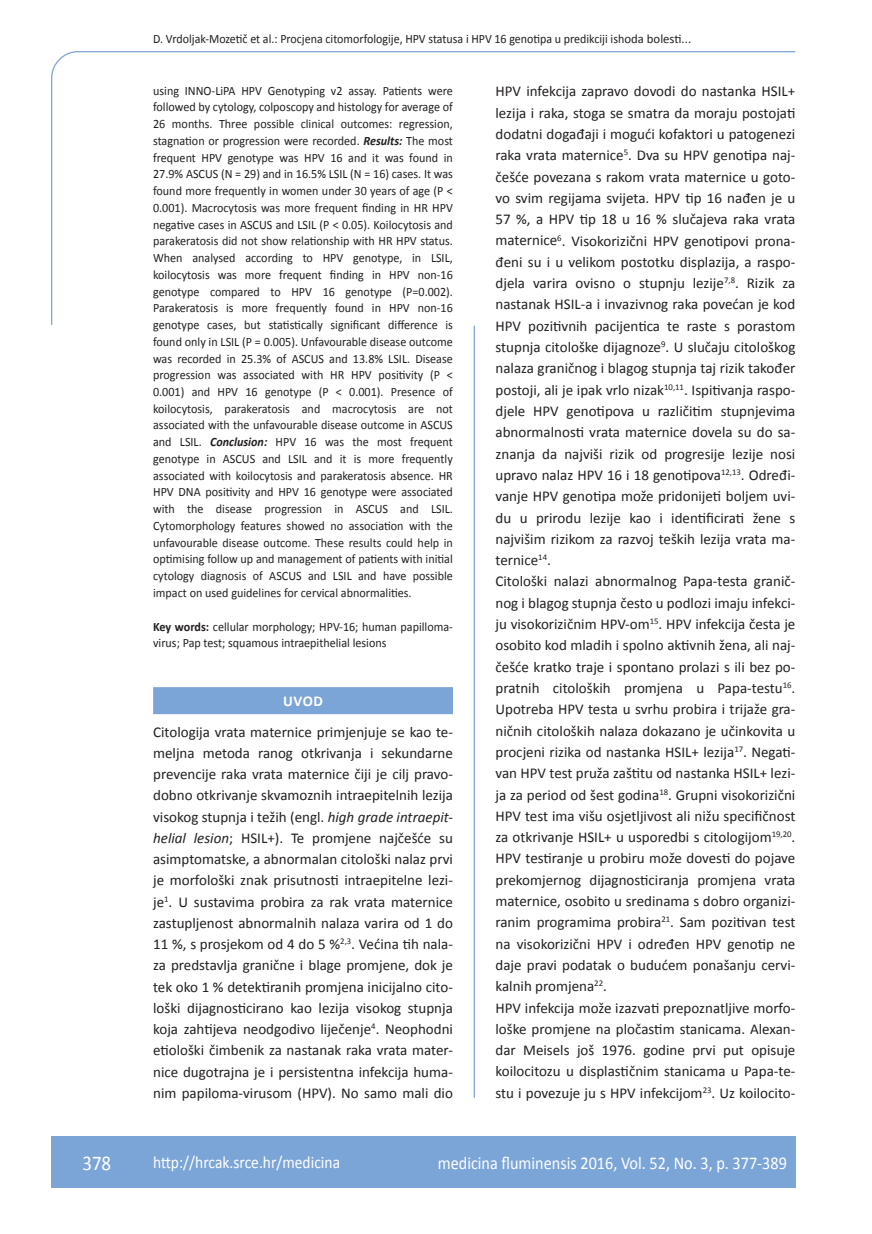
<style>
.page{position:relative;width:872px;height:1234px;background:#fff}
.page>*{position:absolute;margin:0;border:0;box-sizing:border-box;transform-origin:0 0}
.t1{font:21px "Calibri";color:#fff;scale:.9 1}
.t2{font:18px "Calibri";color:#fff;scale:.9 1}
.t3{font:17.25px "Calibri";color:#fff;scale:.9 1}
.t4{font:15px/21.3px "Calibri";color:#231f20;text-align:justify}
.t5{font:700 15px "Calibri";color:#fff}
.t6{font:12.75px/16.8px "Calibri";color:#231f20;text-align:justify;scale:.95 1}
.t7{font:12.75px "Calibri";color:#231f20;scale:.94 1}
.s1{font-weight:700;font-style:italic}
.s2{font-weight:700}
.s3{font-style:italic}
</style>
<div class="page">
<svg style="left:51px;top:51px;width:745px;height:274px"></svg>
<hr style="left:473px;top:325px;width:2px;height:772px;background:#7ca5d7">
<div style="left:51px;top:1135px;width:744px;height:51px;background:#7ca5d7"></div>
<div style="left:153px;top:687px;width:300px;height:27px;background:#7ca5d7"></div>
<p class="t7" style="left:153px;top:30px;width:574px">D. Vrdoljak-Mozetič et al.: Procjena citomorfologije, HPV statusa i HPV 16 genotipa u predikciji ishoda bolesti...</p>
<p class="t6" style="left:153px;top:81px;width:317px">using INNO-LiPA HPV Genotyping v2 assay. Patients were followed by cytology, colposcopy and histology for average of 26 months. Three possible clinical outcomes: regression, stagnation or progression were recorded. <span class="s1">Results:</span> The most frequent HPV genotype was HPV 16 and it was found in 27.9% ASCUS (N = 29) and in 16.5% LSIL (N = 16) cases. It was found more frequently in women under 30 years of age (P &lt; 0.001). Macrocytosis was more frequent finding in HR HPV negative cases in ASCUS and LSIL (P &lt; 0.05). Koilocytosis and parakeratosis did not show relationship with HR HPV status.<br>When analysed according to HPV genotype, in LSIL, koilocytosis was more frequent finding in HPV non-16 genotype compared to HPV 16 genotype (P=0.002).<br>Parakeratosis is more frequently found in HPV non-16 genotype cases, but statistically significant difference is found only in LSIL (P = 0.005). Unfavourable disease outcome was recorded in 25.3% of ASCUS and 13.8% LSIL. Disease progression was associated with HR HPV positivity (P &lt; 0.001) and HPV 16 genotype (P &lt; 0.001). Presence of koilocytosis, parakeratosis and macrocytosis are not associated with the unfavourable disease outcome in ASCUS and LSIL. <span class="s1">Conclusion:</span> HPV 16 was the most frequent genotype in ASCUS and LSIL and it is more frequently associated with koilocytosis and parakeratosis absence. HR HPV DNA positivity and HPV 16 genotype were associated with the disease progression in ASCUS and LSIL.<br>Cytomorphology features showed no association with the unfavourable disease outcome. These results could help in optimising follow up and management of patients with initial cytology diagnosis of ASCUS and LSIL and have possible impact on used guidelines for cervical abnormalities.</p>
<p class="t6" style="left:153px;top:617px;width:317px"><span class="s2">Key words:</span> cellular morphology; HPV-16; human papilloma&shy;virus; Pap test; squamous intraepithelial lesions</p>
<p class="t5" style="left:283px;top:691px;width:41px">UVOD</p>
<p class="t4" style="left:153px;top:720px;width:301px">Citologija vrata maternice primjenjuje se kao te&shy;meljna metoda ranog otkrivanja i sekundarne prevencije raka vrata maternice čiji je cilj pravo&shy;dobno otkrivanje skvamoznih intraepitelnih lezija visokog stupnja i težih (engl. <span class="s3">high grade intraepit&shy;helial lesion</span>; HSIL+). Te promjene najčešće su asimptomatske, a abnormalan citološki nalaz prvi je morfološki znak prisutnosti intraepitelne lezi&shy;je<sup>1</sup>. U sustavima probira za rak vrata maternice zastupljenost abnormalnih nalaza varira od 1 do 11 %, s prosjekom od 4 do 5 %<sup>2,3</sup>. Većina tih nala&shy;za predstavlja granične i blage promjene, dok je tek oko 1 % detektiranih promjena inicijalno cito&shy;loški dijagnosticirano kao lezija visokog stupnja koja zahtijeva neodgodivo liječenje<sup>4</sup>. Neophodni etiološki čimbenik za nastanak raka vrata mater&shy;nice dugotrajna je i persistentna infekcija huma&shy;nim papiloma-virusom (HPV). No samo mali dio</p>
<p class="t4" style="left:495px;top:80px;width:301px;text-align:left">HPV infekcija zapravo dovodi do nastanka HSIL+ lezija i raka, stoga se smatra da moraju postojati dodatni događaji i mogući kofaktori u patogenezi raka vrata maternice<sup>5</sup>. Dva su HPV genotipa naj&shy;češće povezana s rakom vrata maternice u goto&shy;vo svim regijama svijeta. HPV tip 16 nađen je u 57 %, a HPV tip 18 u 16 % slučajeva raka vrata maternice<sup>6</sup>. Visokorizični HPV genotipovi prona&shy;đeni su i u velikom postotku displazija, a raspo&shy;djela varira ovisno o stupnju lezije<sup>7,8</sup>. Rizik za nastanak HSIL-a i invazivnog raka povećan je kod HPV pozitivnih pacijentica te raste s porastom stupnja citološke dijagnoze<sup>9</sup>. U slučaju citološkog nalaza graničnog i blagog stupnja taj rizik također postoji, ali je ipak vrlo nizak<sup>10,11</sup>. Ispitivanja raspo&shy;djele HPV genotipova u različitim stupnjevima abnormalnosti vrata maternice dovela su do sa&shy;znanja da najviši rizik od progresije lezije nosi upravo nalaz HPV 16 i 18 genotipova<sup>12,13</sup>. Određi&shy;vanje HPV genotipa može pridonijeti boljem uvi&shy;du u prirodu lezije kao i identificirati žene s najvišim rizikom za razvoj teških lezija vrata ma&shy;ternice<sup>14</sup>.<br>Citološki nalazi abnormalnog Papa-testa granič&shy;nog i blagog stupnja često u podlozi imaju infekci&shy;ju visokorizičnim HPV-om<sup>15</sup>. HPV infekcija česta je osobito kod mladih i spolno aktivnih žena, ali naj&shy;češće kratko traje i spontano prolazi s ili bez po&shy;pratnih citoloških promjena u Papa-testu<sup>16</sup>.<br>Upotreba HPV testa u svrhu probira i trijaže gra&shy;ničnih citoloških nalaza dokazano je učinkovita u procjeni rizika od nastanka HSIL+ lezija<sup>17</sup>. Negati&shy;van HPV test pruža zaštitu od nastanka HSIL+ lezi&shy;ja za period od šest godina<sup>18</sup>. Grupni visokorizični HPV test ima višu osjetljivost ali nižu specifičnost za otkrivanje HSIL+ u usporedbi s citologijom<sup>19,20</sup>.<br>HPV testiranje u probiru može dovesti do pojave prekomjernog dijagnosticiranja promjena vrata maternice, osobito u sredinama s dobro organizi&shy;ranim programima probira<sup>21</sup>. Sam pozitivan test na visokorizični HPV i određen HPV genotip ne daje pravi podatak o budućem ponašanju cervi&shy;kalnih promjena<sup>22</sup>.<br>HPV infekcija može izazvati prepoznatljive morfo&shy;loške promjene na pločastim stanicama. Alexan&shy;dar Meisels još 1976. godine prvi put opisuje koilocitozu u displastičnim stanicama u Papa-te&shy;stu i povezuje ju s HPV infekcijom<sup>23</sup>. Uz koilocito-</p>
<h1 class="t1" style="left:82px;top:1149px;width:33px">378</h1>
<p class="t3" style="left:153px;top:1150px;width:209px">http://hrcak.srce.hr/medicina</p>
<p class="t2" style="left:438px;top:1151px;width:389px">medicina fluminensis 2016, Vol. 52, No. 3, p. 377-389</p>
</div>
